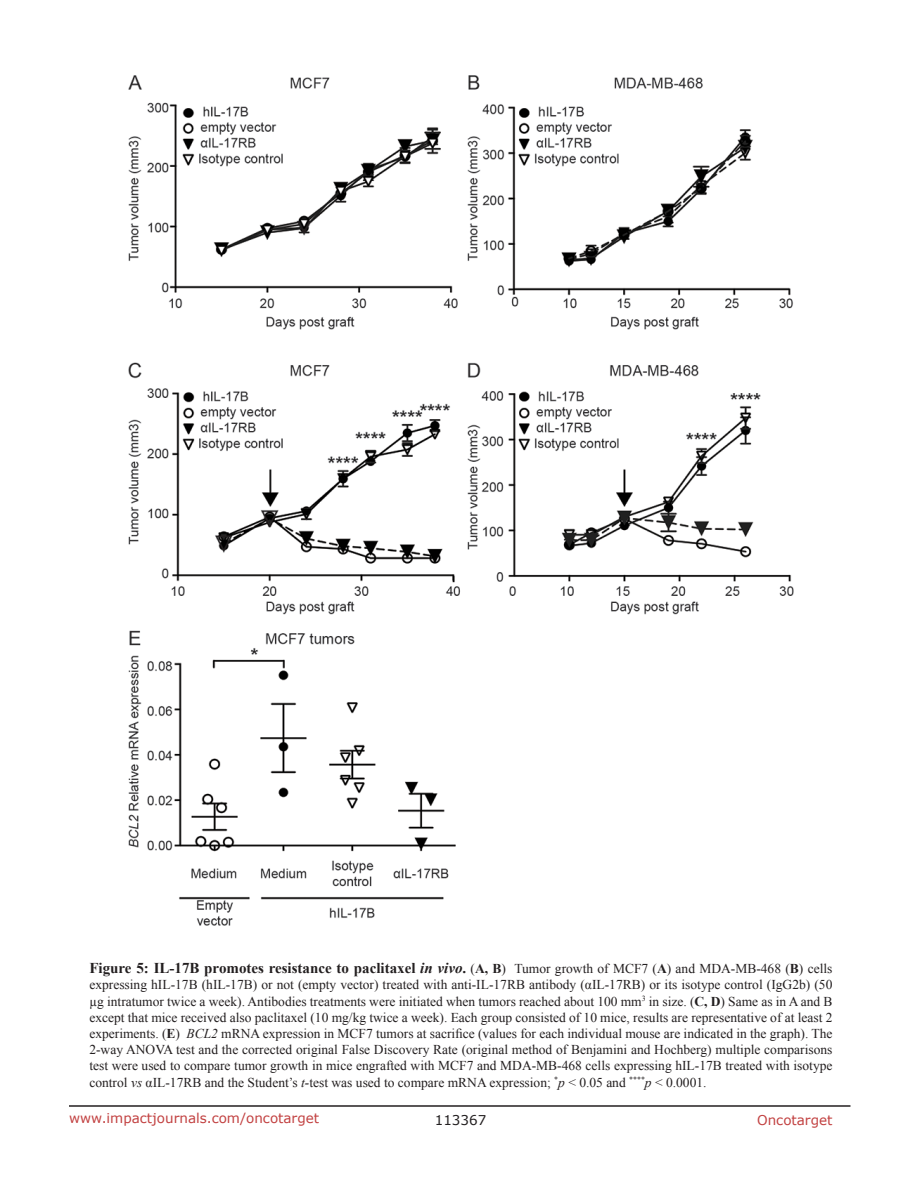
<style>
.page{position:relative;width:918px;height:1188px;background:#fff}
.page>*{position:absolute;margin:0;border:0;box-sizing:border-box;transform-origin:0 0}
.Figuretrx{font:700 15px "Times New Roman";color:#231f20}
.Figuretrx-2{font:13.5px/16.2px "Times New Roman";color:#231f20;text-align:justify}
.t1{font:13.5px "Verdana";color:#c24141}
.t2{font:13.5px "Verdana";color:#231f20}
.s1{font-style:italic}
.s2{font-weight:400;font-size:13.5px}
.s3{font-size:13.5px}
.s4{font-weight:700}
</style>
<div class="page">
<hr style="left:69px;top:1105px;width:781px;height:2px;background:#231f20">
<img style="left:129px;top:75px;width:664px;height:851px">
<p class="Figuretrx" style="left:89px;top:958px;width:745px">Figure 5: IL-17B promotes resistance to paclitaxel <span class="s1">in vivo</span>. <span class="s2">(</span><span class="s3">A, B</span><span class="s2">) Tumor growth of MCF7 (</span><span class="s3">A</span><span class="s2">) and MDA-MB-468 (</span><span class="s3">B</span><span class="s2">) cells</span></p>
<p class="Figuretrx-2" style="left:89px;top:977px;width:745px">expressing hIL-17B (hIL-17B) or not (empty vector) treated with anti-IL-17RB antibody (αIL-17RB) or its isotype control (IgG2b) (50 µg intratumor twice a week). Antibodies treatments were initiated when tumors reached about 100 mm<sup>3</sup> in size. (<span class="s4">C, D</span>) Same as in A and B except that mice received also paclitaxel (10 mg/kg twice a week). Each group consisted of 10 mice, results are representative of at least 2 experiments. (<span class="s4">E</span>) <span class="s1">BCL2</span> mRNA expression in MCF7 tumors at sacrifice (values for each individual mouse are indicated in the graph). The 2-way ANOVA test and the corrected original False Discovery Rate (original method of Benjamini and Hochberg) multiple comparisons test were used to compare tumor growth in mice engrafted with MCF7 and MDA-MB-468 cells expressing hIL-17B treated with isotype control <span class="s1">vs</span> αIL-17RB and the Student’s <span class="s1">t-</span>test was used to compare mRNA expression; <sup>*</sup><span class="s1">p</span> &lt; 0.05 and <sup>****</sup><span class="s1">p</span> &lt; 0.0001.</p>
<p class="t1" style="left:69px;top:1109px;width:252px">www.impactjournals.com/oncotarget</p>
<p class="t2" style="left:435px;top:1111px;width:53px">113367</p>
<p class="t1" style="left:757px;top:1111px;width:77px">Oncotarget</p>
</div>
